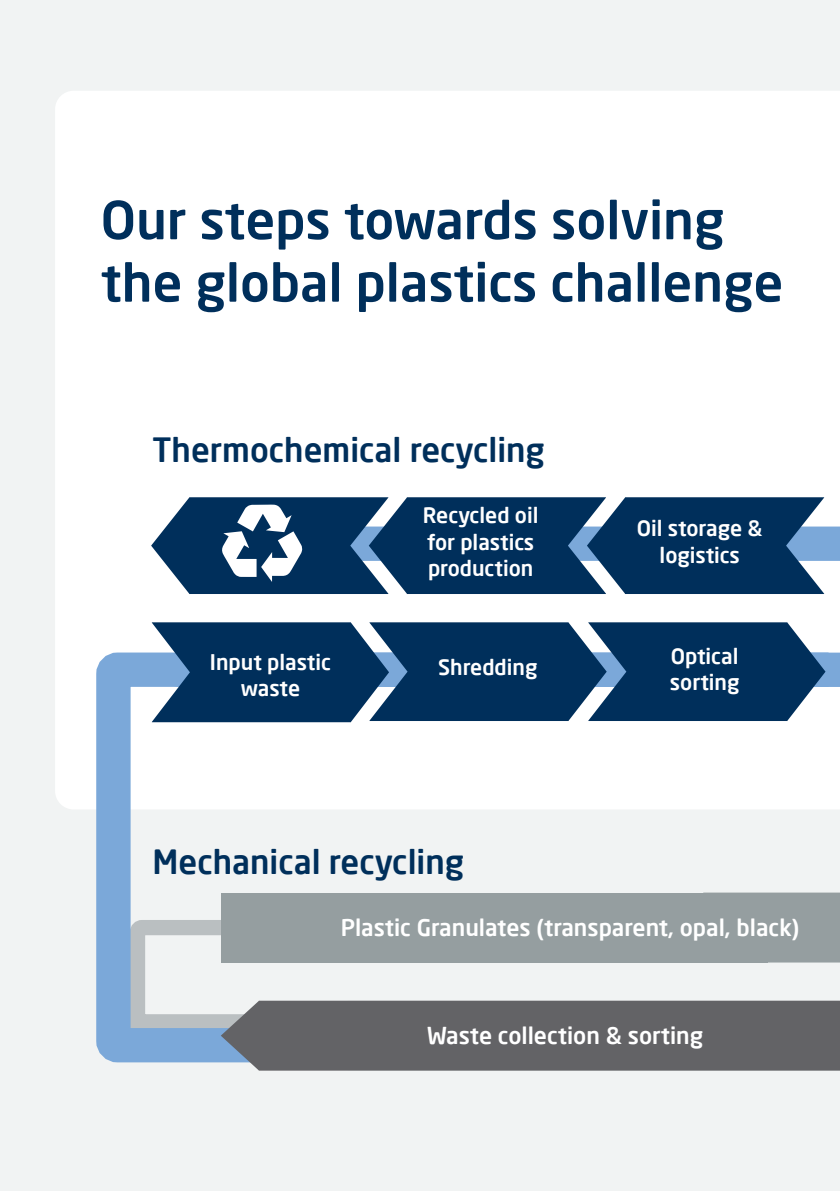
<style>
.page{position:relative;width:840px;height:1191px;background:#fff}
.page>*{position:absolute;margin:0;border:0;box-sizing:border-box;transform-origin:0 0}
.t1{font:500 52px/62.4px "Neo Sans Pro";color:#002f5b}
.t2{font:500 32.8px "Neo Sans Pro";color:#002f5b}
.Number_list{font:500 22.8px "Neo Sans Pro";color:#fff}
.Number_list-2{font:500 21.2px/26.4px "Neo Sans Pro";color:#fff}
</style>
<div class="page">
<div style="left:0;top:0;width:839px;height:1191px;background:#f1f3f3"></div>
<div style="left:55px;top:91px;width:784px;height:718px;background:#fff"></div>
<div style="left:138px;top:509px;width:701px;height:126px;background:#fff"></div>
<svg style="left:79px;top:635px;width:760px;height:436px"></svg>
<div style="left:767px;top:892px;width:72px;height:70px;background:#959ea0"></div>
<div style="left:221px;top:892px;width:546px;height:70px;background:#959ea0"></div>
<div style="left:221px;top:1000px;width:618px;height:70px;background:#636366"></div>
<svg style="left:151px;top:497px;width:673px;height:97px;background:#234c73"></svg>
<svg style="left:151px;top:622px;width:674px;height:100px;background:#1a456d"></svg>
<p class="t1" style="left:101px;top:188px;width:683px">Our steps towards solving the global plastics challenge</p>
<p class="t2" style="left:152px;top:429px;width:393px">Thermochemical recycling</p>
<p class="Number_list-2" style="left:422px;top:502px;width:117px">Recycled oil for plastics production</p>
<p class="Number_list-2" style="left:210px;top:648px;width:122px">Input plastic</p>
<p class="Number_list-2" style="left:438px;top:653px;width:101px">Shredding</p>
<p class="Number_list-2" style="left:240px;top:674px;width:61px">waste</p>
<p class="Number_list-2" style="left:636px;top:515px;width:127px;text-align:center">Oil storage &amp; logistics</p>
<p class="Number_list-2" style="left:669px;top:642px;width:71px">Optical sorting</p>
<p class="t2" style="left:152px;top:841px;width:313px">Mechanical recycling</p>
<p class="Number_list" style="left:340px;top:913px;width:460px">Plastic Granulates (transparent, opal, black)</p>
<p class="Number_list" style="left:427px;top:1021px;width:277px">Waste collection &amp; sorting</p>
</div>
